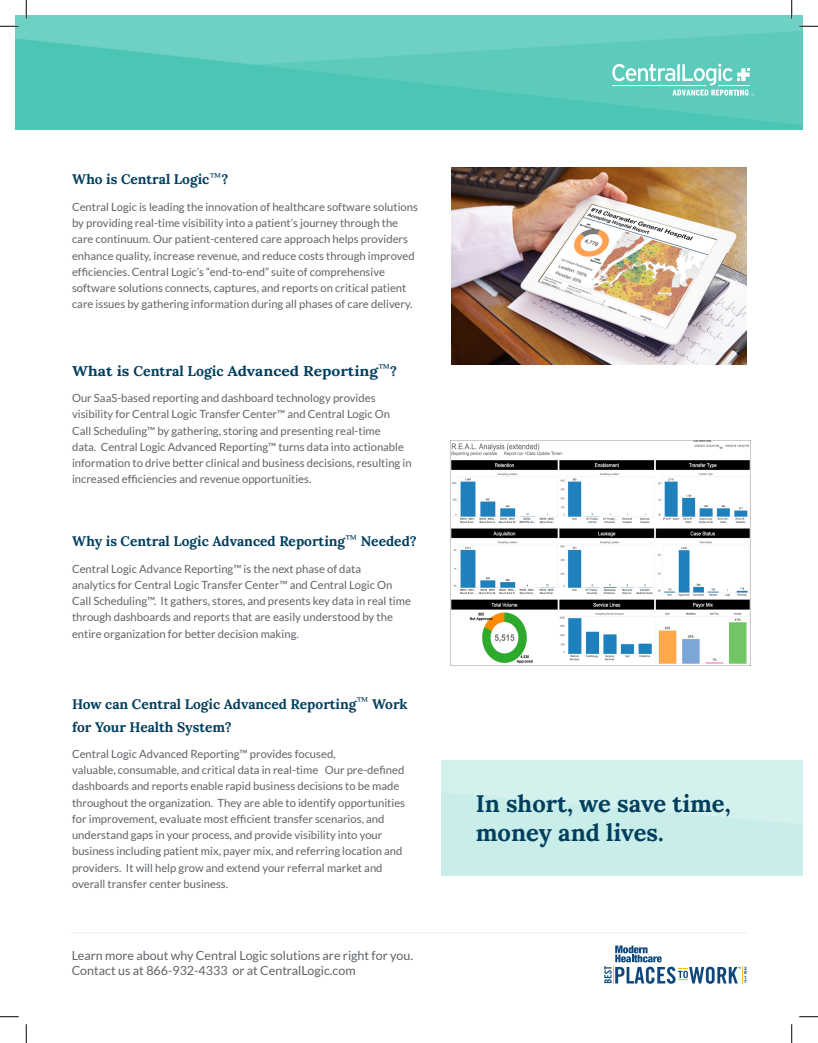
<style>
.page{position:relative;width:818px;height:1043px;background:#fff}
.page>*{position:absolute;margin:0;border:0;box-sizing:border-box;transform-origin:0 0}
.t1{font:700 23.75px/28.5px "Lora";color:#003e5e}
.t2{font:700 14px "Lora";color:#003e5e;scale:1.11 1}
.t3{font:700 13.75px/22.5px "Lora";color:#003e5e}
.t4{font:12.5px/15px "Lato";color:#5f6367}
.t5{font:11.25px/16.2px "Lato";color:#5f6367}
.t6{font:700 5px/4.4px "Myriad Pro";color:#0d477c;text-align:justify}
.s1{font-size:13.75px}
</style>
<div class="page">
<svg style="left:15px;top:15px;width:787px;height:115px;background:#5acaba"></svg>
<svg style="left:612px;top:64px;width:142px;height:32px"></svg>
<hr style="left:71px;top:932px;width:675px;height:1px;background:#c4c7c7">
<svg style="left:604px;top:945px;width:139px;height:38px"></svg>
<div style="left:441px;top:760px;width:361px;height:115px;background:#d4f1ed"></div>
<svg style="left:442px;top:793px;width:360px;height:82px"></svg>
<img style="left:451px;top:167px;width:295px;height:197px">
<img style="left:450px;top:440px;width:300px;height:225px">
<svg style="left:0;top:25px;width:19px;height:2px"></svg>
<svg style="left:799px;top:25px;width:19px;height:2px"></svg>
<svg style="left:0;top:1016px;width:19px;height:1px"></svg>
<svg style="left:799px;top:1016px;width:19px;height:1px"></svg>
<svg style="left:25px;top:0;width:2px;height:19px"></svg>
<svg style="left:25px;top:1024px;width:2px;height:18px"></svg>
<svg style="left:790px;top:0;width:2px;height:19px"></svg>
<svg style="left:791px;top:1024px;width:1px;height:18px"></svg>
<p class="t3" style="left:72px;top:168px;width:158px">Who is Central Logic<sup>™</sup>?</p>
<p class="t5" style="left:72px;top:198px;width:347px">Central Logic is leading the innovation of healthcare software solutions by providing real-time visibility into a patient’s journey through the care continuum. Our patient-centered care approach helps providers enhance quality, increase revenue, and reduce costs through improved efficiencies. Central Logic’s “end-to-end” suite of comprehensive software solutions connects, captures, and reports on critical patient care issues by gathering information during all phases of care delivery.</p>
<p class="t2" style="left:72px;top:362px;width:294px">What is Central Logic Advanced Reporting<sup>™</sup><span class="s1">?</span></p>
<p class="t5" style="left:72px;top:390px;width:341px">Our SaaS-based reporting and dashboard technology provides visibility for Central Logic Transfer Center™ and Central Logic On Call Scheduling™ by gathering, storing and presenting real-time<br>data. Central Logic Advanced Reporting™ turns data into actionable information to drive better clinical and business decisions, resulting in increased efficiencies and revenue opportunities.</p>
<p class="t3" style="left:72px;top:530px;width:346px">Why is Central Logic Advanced Reporting<sup>™</sup> Needed?</p>
<p class="t5" style="left:72px;top:560px;width:340px">Central Logic Advance Reporting™ is the next phase of data<br>analytics for Central Logic Transfer Center™ and Central Logic On Call Scheduling™. It gathers, stores, and presents key data in real time through dashboards and reports that are easily understood by the entire organization for better decision making.</p>
<p class="t3" style="left:72px;top:692px;width:337px">How can Central Logic Advanced Reporting<sup>™</sup> Work for Your Health System?</p>
<p class="t5" style="left:72px;top:745px;width:334px">Central Logic Advanced Reporting™ provides focused,<br>valuable, consumable, and critical data in real-time Our pre-defined dashboards and reports enable rapid business decisions to be made throughout the organization. They are able to identify opportunities for improvement, evaluate most efficient transfer scenarios, and understand gaps in your process, and provide visibility into your business including patient mix, payer mix, and referring location and providers. It will help grow and extend your referral market and overall transfer center business.</p>
<p class="t4" style="left:72px;top:948px;width:343px">Learn more about why Central Logic solutions are right for you.<br>Contact us at 866-932-4333 or at CentralLogic.com</p>
<p class="t1" style="left:475px;top:789px;width:256px">In short, we save time, money and lives.</p>
<p class="t6" style="left:744px;top:966px;width:4px">2<br>0<br>1<br>7</p>
</div>
